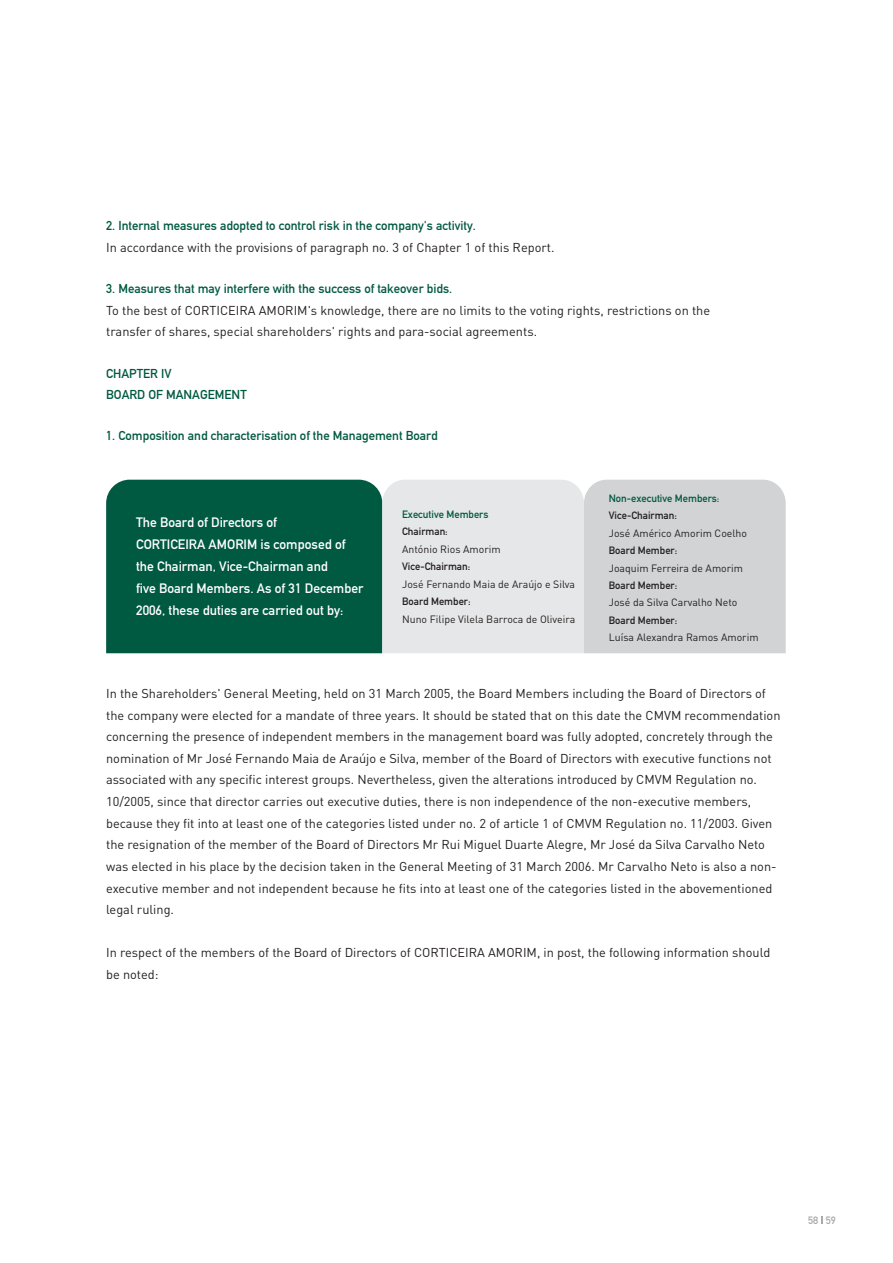
<style>
.page{position:relative;width:893px;height:1263px;background:#fff}
.page>*{position:absolute;margin:0;border:0;box-sizing:border-box;transform-origin:0 0}
.t1{font:500 13.5px/22px "DIN";color:#fff}
.t2{font:12.75px/21.6px "DIN";color:#231f20}
.t3{font:500 12.75px/20.9px "DIN";color:#005941}
.t4{font:10.5px "DIN";color:#231f20}
.t5{font:500 10.5px "DIN";color:#231f20}
.t6{font:500 10.5px "DIN";color:#005941}
.t7{font:500 10.5px "DIN";color:#a7a9ac}
</style>
<div class="page">
<div style="left:106px;top:480px;width:276px;height:173px;background:#005941"></div>
<svg style="left:382px;top:480px;width:403px;height:173px;background:#dbddde"></svg>
<p class="t3" style="left:106px;top:216px;width:371px">2. Internal measures adopted to control risk in the company's activity.</p>
<p class="t2" style="left:106px;top:238px;width:450px">In accordance with the provisions of paragraph no. 3 of Chapter 1 of this Report.</p>
<p class="t3" style="left:106px;top:280px;width:347px">3. Measures that may interfere with the success of takeover bids.</p>
<p class="t2" style="left:106px;top:301px;width:605px">To the best of CORTICEIRA AMORIM's knowledge, there are no limits to the voting rights, restrictions on the transfer of shares, special shareholders' rights and para-social agreements.</p>
<p class="t3" style="left:106px;top:364px;width:142px">CHAPTER IV<br>BOARD OF MANAGEMENT</p>
<p class="t3" style="left:106px;top:427px;width:333px">1. Composition and characterisation of the Management Board</p>
<p class="t1" style="left:136px;top:513px;width:229px">The Board of Directors of<br>CORTICEIRA AMORIM is composed of the Chairman, Vice-Chairman and<br>five Board Members. As of 31 December 2006, these duties are carried out by:</p>
<p class="t6" style="left:402px;top:511px;width:88px">Executive Members</p>
<p class="t5" style="left:402px;top:528px;width:47px">Chairman:</p>
<p class="t5" style="left:402px;top:563px;width:70px">Vice-Chairman:</p>
<p class="t5" style="left:402px;top:598px;width:70px">Board Member:</p>
<p class="t4" style="left:402px;top:546px;width:100px">António Rios Amorim</p>
<p class="t4" style="left:402px;top:580px;width:174px">José Fernando Maia de Araújo e Silva</p>
<p class="t4" style="left:402px;top:615px;width:175px">Nuno Filipe Vilela Barroca de Oliveira</p>
<p class="t6" style="left:608px;top:494px;width:112px">Non-executive Members:</p>
<p class="t4" style="left:608px;top:529px;width:140px">José Américo Amorim Coelho</p>
<p class="t4" style="left:608px;top:564px;width:136px">Joaquim Ferreira de Amorim</p>
<p class="t4" style="left:608px;top:599px;width:130px">José da Silva Carvalho Neto</p>
<p class="t4" style="left:608px;top:634px;width:151px">Luísa Alexandra Ramos Amorim</p>
<p class="t5" style="left:608px;top:511px;width:70px">Vice-Chairman:</p>
<p class="t5" style="left:608px;top:546px;width:70px">Board Member:</p>
<p class="t5" style="left:608px;top:581px;width:70px">Board Member:</p>
<p class="t5" style="left:608px;top:616px;width:70px">Board Member:</p>
<p class="t2" style="left:106px;top:684px;width:676px">In the Shareholders' General Meeting, held on 31 March 2005, the Board Members including the Board of Directors of the company were elected for a mandate of three years. It should be stated that on this date the CMVM recommendation concerning the presence of independent members in the management board was fully adopted, concretely through the nomination of Mr José Fernando Maia de Araújo e Silva, member of the Board of Directors with executive functions not associated with any specific interest groups. Nevertheless, given the alterations introduced by CMVM Regulation no.<br>10/2005, since that director carries out executive duties, there is non independence of the non-executive members, because they fit into at least one of the categories listed under no. 2 of article 1 of CMVM Regulation no. 11/2003. Given the resignation of the member of the Board of Directors Mr Rui Miguel Duarte Alegre, Mr José da Silva Carvalho Neto was elected in his place by the decision taken in the General Meeting of 31 March 2006. Mr Carvalho Neto is also a non&shy;executive member and not independent because he fits into at least one of the categories listed in the abovementioned legal ruling.</p>
<p class="t2" style="left:106px;top:944px;width:665px">In respect of the members of the Board of Directors of CORTICEIRA AMORIM, in post, the following information should be noted:</p>
<p class="t7" style="left:808px;top:1216px;width:29px">58 59</p>
</div>
